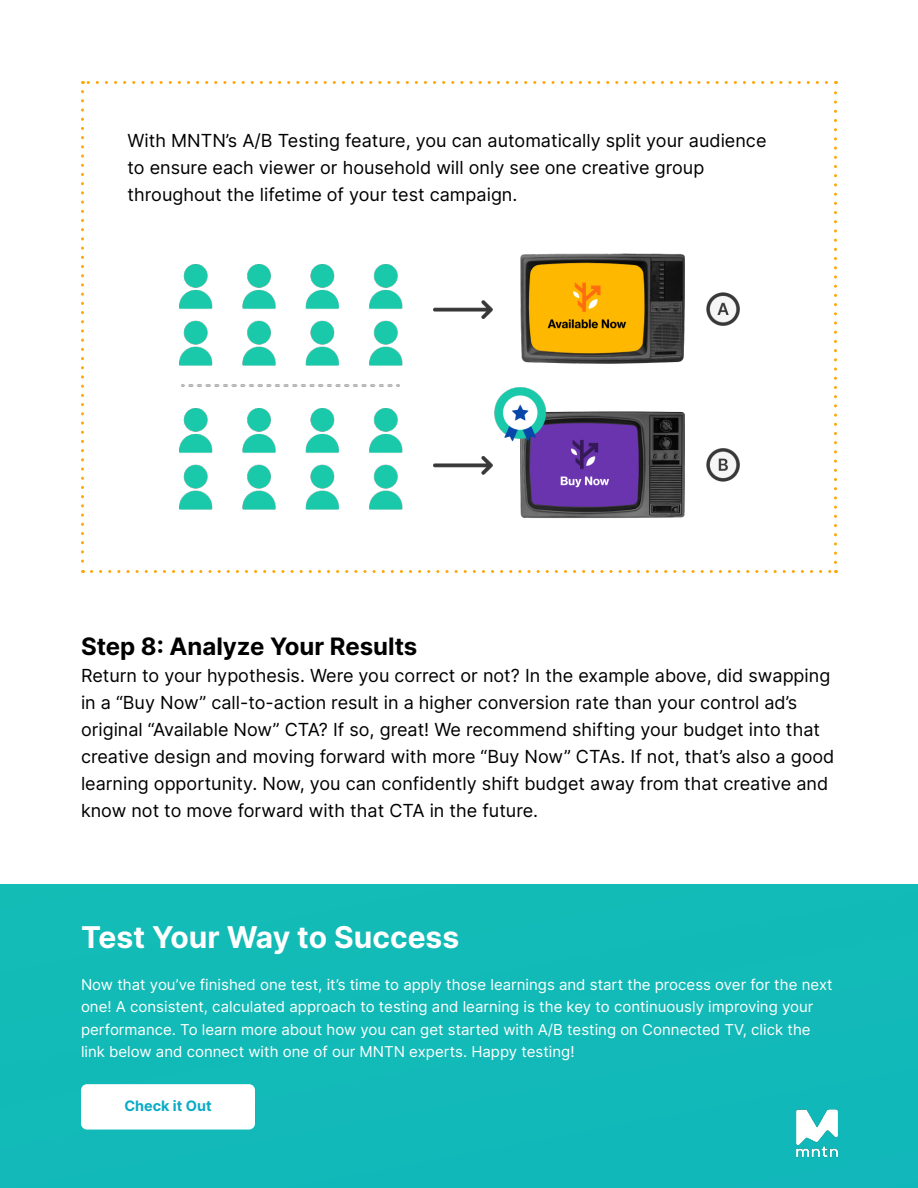
<style>
.page{position:relative;width:918px;height:1188px;background:#fff}
.page>*{position:absolute;margin:0;border:0;box-sizing:border-box;transform-origin:0 0}
.t1{font:700 30px "Inter";color:#fff}
.t2{font:700 24px "Inter";color:#000}
.t3{font:18px/27px "Inter";color:#000}
.t4{font:15px/22.5px "Inter";color:#fff}
.t5{font:700 14.4px "Inter";color:#0aabc5}
</style>
<div class="page">
<svg style="left:81px;top:92px;width:3px;height:481px"></svg>
<svg style="left:91px;top:570px;width:746px;height:3px"></svg>
<svg style="left:834px;top:81px;width:3px;height:481px"></svg>
<svg style="left:82px;top:81px;width:745px;height:3px"></svg>
<div style="left:0;top:885px;width:918px;height:303px;background:#12bab8"></div>
<img style="left:796px;top:1109px;width:42px;height:49px">
<div style="left:81px;top:1084px;width:174px;height:46px;background:#fff;border-radius:6px"></div>
<img style="left:179px;top:253px;width:561px;height:265px">
<p class="t3" style="left:128px;top:126px;width:641px">With MNTN’s A/B Testing feature, you can automatically split your audience to ensure each viewer or household will only see one creative group throughout the lifetime of your test campaign.</p>
<h2 class="t2" style="left:81px;top:628px;width:338px">Step 8: Analyze Your Results</h2>
<p class="t3" style="left:81px;top:661px;width:755px">Return to your hypothesis. Were you correct or not? In the example above, did swapping in a “Buy Now” call-to-action result in a higher conversion rate than your control ad’s original “Available Now” CTA? If so, great! We recommend shifting your budget into that creative design and moving forward with more “Buy Now” CTAs. If not, that’s also a good learning opportunity. Now, you can confidently shift budget away from that creative and know not to move forward with that CTA in the future.</p>
<h1 class="t1" style="left:81px;top:915px;width:380px">Test Your Way to Success</h1>
<p class="t4" style="left:81px;top:973px;width:753px">Now that you’ve finished one test, it’s time to apply those learnings and start the process over for the next one! A consistent, calculated approach to testing and learning is the key to continuously improving your performance. To learn more about how you can get started with A/B testing on Connected TV, click the link below and connect with one of our MNTN experts. Happy testing!</p>
<p class="t5" style="left:124px;top:1096px;width:89px">Check it Out</p>
</div>
